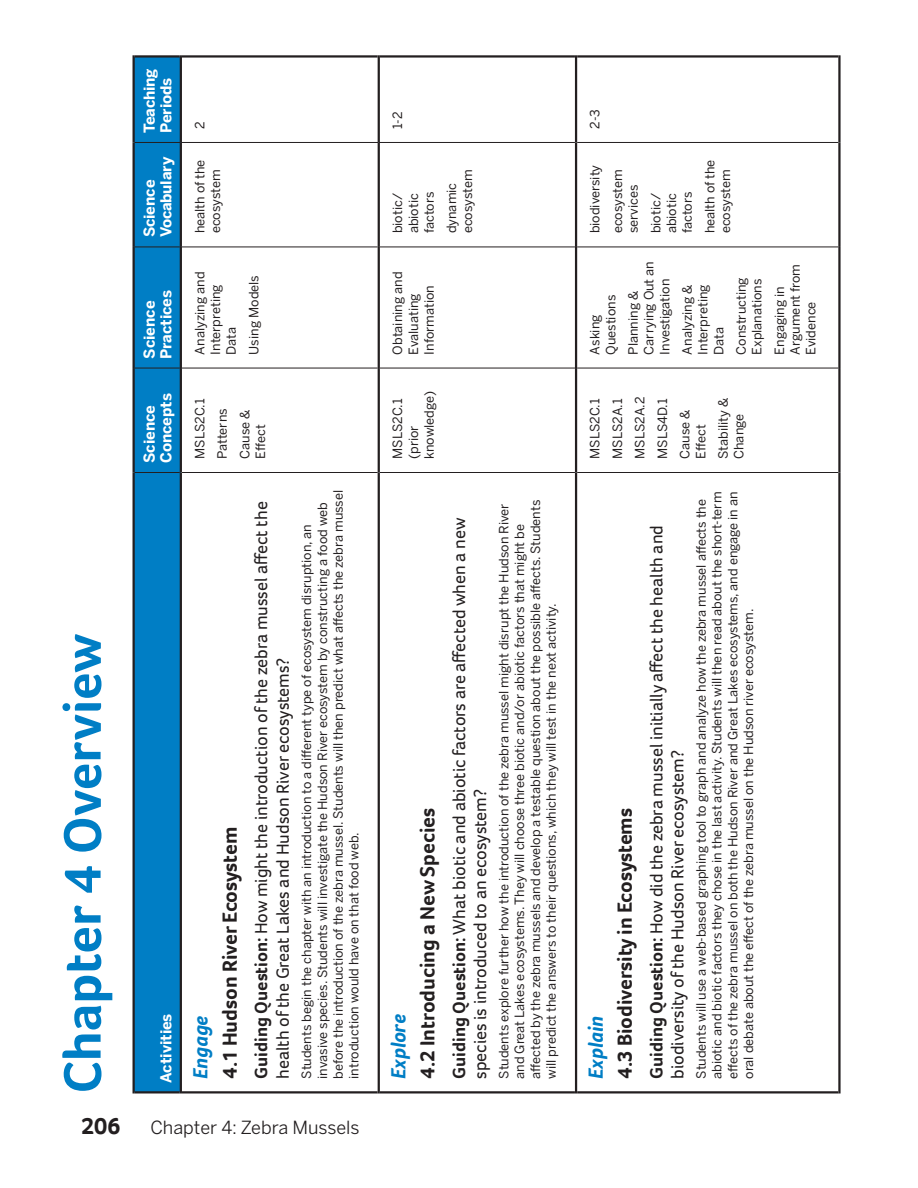
<style>
.page{position:relative;width:918px;height:1188px;background:#fff}
.page>*{position:absolute;margin:0;border:0;box-sizing:border-box;transform-origin:0 0}
.Activity_Title{font:700 54px "Foco";letter-spacing:-.005em;color:#007ec5}
.t1{font:700 24px "Foco";color:#231f20}
.Chapter_Overview__Ac{font:700 21px "Foco";color:#231f20}
.Chapter_Overview__5E{font:italic 700 21px "Foco";letter-spacing:-.005em;color:#007ec5}
.Chapter_Overview__Gu{font:18px/21px "Foco";color:#231f20}
.t2{font:18px "Benton Sans";color:#231f20}
.Chapter_Overview__Ta{font:700 15px/16.5px "Benton Sans";color:#fff}
.Chapter_Overview__Su{font:12.75px/15.8px "Benton Sans";color:#231f20}
.s1{font-weight:700}
</style>
<div class="page">
<div style="left:135px;top:58px;width:45px;height:1033px;background:#007ec5"></div>
<hr style="left:135px;top:472px;width:45px;height:1px;background:#231f20">
<hr style="left:135px;top:368px;width:45px;height:1px;background:#231f20">
<hr style="left:135px;top:247px;width:45px;height:1px;background:#231f20">
<hr style="left:182px;top:472px;width:196px;height:1px;background:#231f20">
<hr style="left:182px;top:368px;width:196px;height:1px;background:#231f20">
<hr style="left:182px;top:247px;width:196px;height:1px;background:#231f20">
<hr style="left:380px;top:472px;width:195px;height:1px;background:#231f20">
<hr style="left:380px;top:368px;width:195px;height:1px;background:#231f20">
<hr style="left:380px;top:247px;width:195px;height:1px;background:#231f20">
<hr style="left:577px;top:472px;width:261px;height:1px;background:#231f20">
<hr style="left:577px;top:368px;width:261px;height:1px;background:#231f20">
<hr style="left:577px;top:247px;width:261px;height:1px;background:#231f20">
<hr style="left:133px;top:472px;width:2px;height:622px;background:#231f20">
<hr style="left:133px;top:368px;width:2px;height:104px;background:#231f20">
<hr style="left:133px;top:247px;width:2px;height:121px;background:#231f20">
<hr style="left:133px;top:142px;width:2px;height:105px;background:#231f20">
<hr style="left:133px;top:55px;width:2px;height:87px;background:#231f20">
<hr style="left:135px;top:55px;width:45px;height:3px;background:#231f20">
<hr style="left:180px;top:472px;width:2px;height:622px;background:#231f20">
<hr style="left:180px;top:368px;width:2px;height:104px;background:#231f20">
<hr style="left:180px;top:247px;width:2px;height:121px;background:#231f20">
<hr style="left:180px;top:143px;width:2px;height:104px;background:#231f20">
<hr style="left:180px;top:55px;width:2px;height:87px;background:#231f20">
<hr style="left:182px;top:55px;width:196px;height:3px;background:#231f20">
<hr style="left:378px;top:472px;width:2px;height:622px;background:#231f20">
<hr style="left:378px;top:368px;width:2px;height:104px;background:#231f20">
<hr style="left:378px;top:247px;width:2px;height:121px;background:#231f20">
<hr style="left:378px;top:143px;width:2px;height:104px;background:#231f20">
<hr style="left:378px;top:55px;width:2px;height:87px;background:#231f20">
<hr style="left:380px;top:55px;width:195px;height:3px;background:#231f20">
<hr style="left:577px;top:55px;width:261px;height:3px;background:#231f20">
<hr style="left:135px;top:142px;width:46px;height:1px;background:#231f20">
<hr style="left:181px;top:142px;width:198px;height:1px;background:#231f20">
<hr style="left:379px;top:142px;width:196px;height:1px;background:#231f20">
<hr style="left:577px;top:142px;width:261px;height:1px;background:#231f20">
<hr style="left:135px;top:1091px;width:45px;height:3px;background:#231f20">
<hr style="left:182px;top:1091px;width:196px;height:3px;background:#231f20">
<hr style="left:380px;top:1091px;width:195px;height:3px;background:#231f20">
<hr style="left:577px;top:1091px;width:261px;height:3px;background:#231f20">
<hr style="left:575px;top:472px;width:2px;height:622px;background:#231f20">
<hr style="left:575px;top:368px;width:2px;height:104px;background:#231f20">
<hr style="left:575px;top:247px;width:2px;height:121px;background:#231f20">
<hr style="left:575px;top:142px;width:2px;height:105px;background:#231f20">
<hr style="left:575px;top:55px;width:2px;height:87px;background:#231f20">
<hr style="left:838px;top:472px;width:3px;height:622px;background:#231f20">
<hr style="left:838px;top:368px;width:3px;height:104px;background:#231f20">
<hr style="left:838px;top:247px;width:3px;height:121px;background:#231f20">
<hr style="left:838px;top:142px;width:3px;height:105px;background:#231f20">
<hr style="left:838px;top:55px;width:3px;height:87px;background:#231f20">
<p class="Activity_Title" style="left:47px;top:1094px;width:461px;rotate:-90deg">Chapter 4 Overview</p>
<h2 class="t1" style="left:81px;top:1110px;width:41px">206</h2>
<p class="Chapter_Overview__Ta" style="left:141px;top:133px;width:66px;rotate:-90deg">Teaching<br>Periods</p>
<p class="Chapter_Overview__Ta" style="left:141px;top:237px;width:82px;rotate:-90deg">Science<br>Vocabulary</p>
<p class="Chapter_Overview__Ta" style="left:141px;top:359px;width:70px;rotate:-90deg">Science<br>Practices</p>
<p class="Chapter_Overview__Ta" style="left:141px;top:463px;width:71px;rotate:-90deg">Science<br>Concepts</p>
<p class="Chapter_Overview__Ta" style="left:157px;top:1083px;width:71px;rotate:-90deg">Activities</p>
<p class="Chapter_Overview__Su" style="left:192px;top:129px;width:9px;rotate:-90deg">2</p>
<p class="Chapter_Overview__Su" style="left:192px;top:233px;width:75px;rotate:-90deg">health of the ecosystem</p>
<p class="Chapter_Overview__Su" style="left:192px;top:355px;width:84px;rotate:-90deg">Analyzing and<br>Interpreting<br>Data</p>
<p class="Chapter_Overview__Su" style="left:246px;top:355px;width:81px;rotate:-90deg">Using Models</p>
<p class="Chapter_Overview__Su" style="left:192px;top:459px;width:62px;rotate:-90deg">MSLS2C.1</p>
<p class="Chapter_Overview__Su" style="left:214px;top:459px;width:52px;rotate:-90deg">Patterns</p>
<p class="Chapter_Overview__Su" style="left:237px;top:459px;width:51px;rotate:-90deg">Cause &amp;<br>Effect</p>
<p class="Chapter_Overview__5E" style="left:186px;top:1079px;width:65px;rotate:-90deg">Engage</p>
<p class="Chapter_Overview__Ac" style="left:216px;top:1079px;width:254px;rotate:-90deg">4.1 Hudson River Ecosystem</p>
<p class="Chapter_Overview__Gu" style="left:250px;top:1079px;width:579px;line-height:21.6px;rotate:-90deg"><span class="s1">Guiding Question:</span> How might the introduction of the zebra mussel affect the health of the Great Lakes and Hudson River ecosystems?</p>
<p class="Chapter_Overview__Su" style="left:299px;top:1079px;width:590px;rotate:-90deg">Students begin the chapter with an introduction to a different type of ecosystem disruption, an invasive species. Students will investigate the Hudson River ecosystem by constructing a food web before the introduction of the zebra mussel. Students will then predict what affects the zebra mussel introduction would have on that food web.</p>
<p class="t2" style="left:150px;top:1117px;width:211px">Chapter 4: Zebra Mussels</p>
<p class="Chapter_Overview__Su" style="left:390px;top:129px;width:19px;rotate:-90deg">1-2</p>
<p class="Chapter_Overview__Su" style="left:390px;top:233px;width:43px;text-align:justify;rotate:-90deg">biotic/ abiotic factors</p>
<p class="Chapter_Overview__Su" style="left:444px;top:233px;width:65px;rotate:-90deg">dynamic ecosystem</p>
<p class="Chapter_Overview__Su" style="left:390px;top:355px;width:84px;rotate:-90deg">Obtaining and<br>Evaluating<br>Information</p>
<p class="Chapter_Overview__Su" style="left:390px;top:459px;width:70px;rotate:-90deg">MSLS2C.1 (prior knowledge)</p>
<p class="Chapter_Overview__5E" style="left:384px;top:1079px;width:66px;rotate:-90deg">Explore</p>
<p class="Chapter_Overview__Ac" style="left:414px;top:1079px;width:273px;rotate:-90deg">4.2 Introducing a New Species</p>
<p class="Chapter_Overview__Gu" style="left:448px;top:1079px;width:562px;rotate:-90deg"><span class="s1">Guiding Question:</span> What biotic and abiotic factors are affected when a new species is introduced to an ecosystem?</p>
<p class="Chapter_Overview__Su" style="left:496px;top:1079px;width:581px;rotate:-90deg">Students explore further how the introduction of the zebra mussel might disrupt the Hudson River and Great Lakes ecosystems. They will choose three biotic and/or abiotic factors that might be affected by the zebra mussels and develop a testable question about the possible affects. Students will predict the answers to their questions, which they will test in the next activity.</p>
<p class="Chapter_Overview__Su" style="left:587px;top:129px;width:21px;rotate:-90deg">2-3</p>
<p class="Chapter_Overview__Su" style="left:587px;top:233px;width:70px;rotate:-90deg">biodiversity</p>
<p class="Chapter_Overview__Su" style="left:609px;top:233px;width:65px;rotate:-90deg">ecosystem services</p>
<p class="Chapter_Overview__Su" style="left:648px;top:233px;width:43px;text-align:justify;rotate:-90deg">biotic/ abiotic factors</p>
<p class="Chapter_Overview__Su" style="left:702px;top:233px;width:75px;rotate:-90deg">health of the ecosystem</p>
<p class="Chapter_Overview__Su" style="left:587px;top:355px;width:61px;rotate:-90deg">Asking<br>Questions</p>
<p class="Chapter_Overview__Su" style="left:625px;top:355px;width:95px;rotate:-90deg">Planning &amp;<br>Carrying Out an<br>Investigation</p>
<p class="Chapter_Overview__Su" style="left:679px;top:355px;width:72px;text-align:justify;rotate:-90deg">Analyzing &amp; Interpreting Data</p>
<p class="Chapter_Overview__Su" style="left:733px;top:355px;width:79px;rotate:-90deg">Constructing<br>Explanations</p>
<p class="Chapter_Overview__Su" style="left:771px;top:355px;width:92px;rotate:-90deg">Engaging in<br>Argument from<br>Evidence</p>
<p class="Chapter_Overview__Su" style="left:587px;top:459px;width:62px;rotate:-90deg">MSLS2C.1</p>
<p class="Chapter_Overview__Su" style="left:609px;top:459px;width:62px;rotate:-90deg">MSLS2A.1</p>
<p class="Chapter_Overview__Su" style="left:632px;top:459px;width:64px;rotate:-90deg">MSLS2A.2</p>
<p class="Chapter_Overview__Su" style="left:654px;top:459px;width:62px;rotate:-90deg">MSLS4D.1</p>
<p class="Chapter_Overview__Su" style="left:677px;top:459px;width:51px;rotate:-90deg">Cause &amp;<br>Effect</p>
<p class="Chapter_Overview__Su" style="left:715px;top:459px;width:63px;rotate:-90deg">Stability &amp;<br>Change</p>
<p class="Chapter_Overview__5E" style="left:582px;top:1079px;width:64px;rotate:-90deg">Explain</p>
<p class="Chapter_Overview__Ac" style="left:611px;top:1079px;width:272px;rotate:-90deg">4.3 Biodiversity in Ecosystems</p>
<p class="Chapter_Overview__Gu" style="left:646px;top:1079px;width:555px;rotate:-90deg"><span class="s1">Guiding Question:</span> How did the zebra mussel initially affect the health and biodiversity of the Hudson River ecosystem?</p>
<p class="Chapter_Overview__Su" style="left:693px;top:1079px;width:589px;rotate:-90deg">Students will use a web-based graphing tool to graph and analyze how the zebra mussel affects the abiotic and biotic factors they chose in the last activity. Students will then read about the short-term effects of the zebra mussel on both the Hudson River and Great Lakes ecosystems, and engage in an oral debate about the effect of the zebra mussel on the Hudson river ecosystem.</p>
</div>
